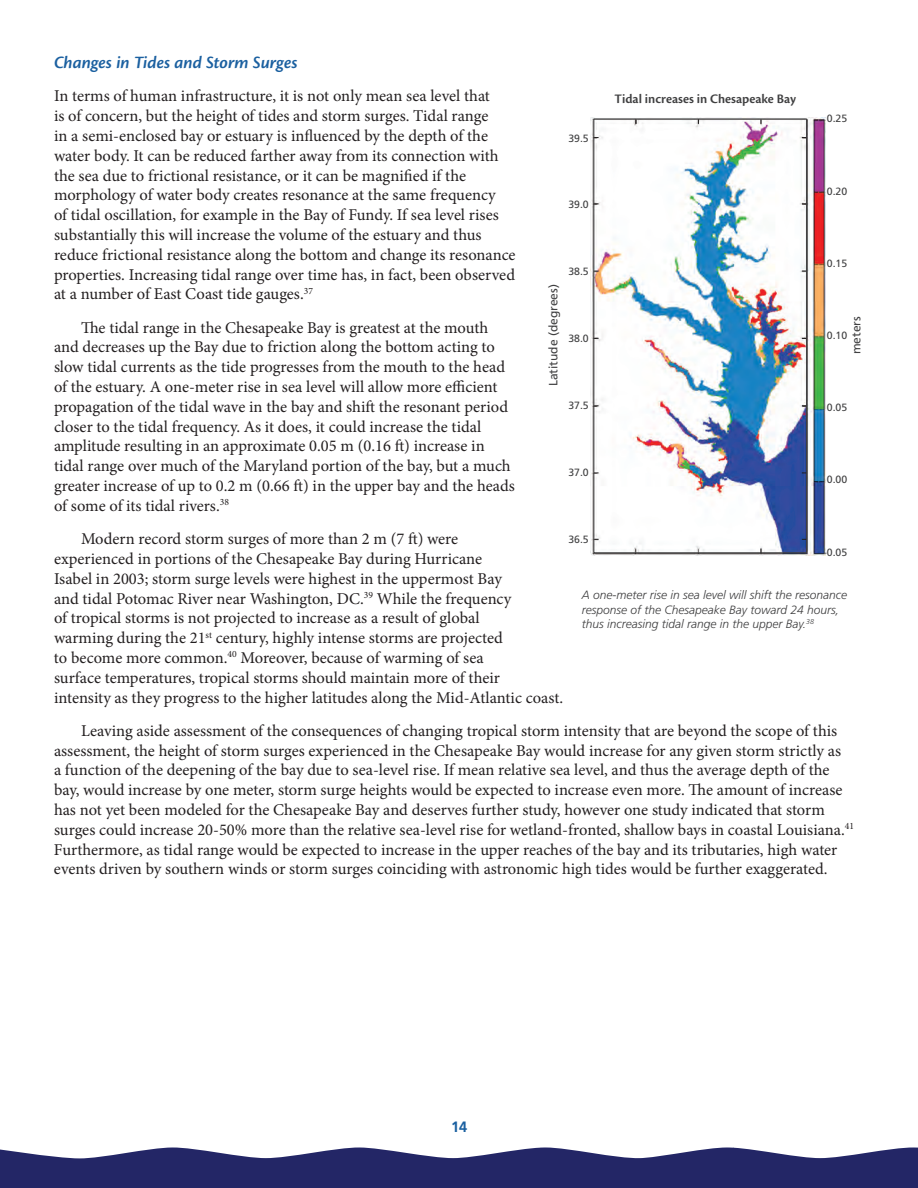
<style>
.page{position:relative;width:918px;height:1188px;background:#fff}
.page>*{position:absolute;margin:0;border:0;box-sizing:border-box;transform-origin:0 0}
.t1{font:italic 600 18px "Cronos Pro";color:#1b60a0}
.t2{font:16.5px/19.8px "Minion Pro";color:#231f20}
.t3{font:700 15px "Frutiger LT Std";color:#1b60a0}
.t4{font:600 13.5px "Cronos Pro";color:#404041}
.t5{font:italic 300 12px/14.4px "Frutiger LT Std";color:#3e3e3f}
.t6{font:12px "Frutiger LT Std";color:#404041}
.t7{font:10.5px "Frutiger LT Std";color:#404041}
</style>
<div class="page">
<svg style="left:0;top:1148px;width:918px;height:40px;background:#3e4179"></svg>
<img style="left:591px;top:117px;width:235px;height:439px">
<div style="left:594px;top:119px;width:213px;height:434px;border:1px solid #404041"></div>
<p class="t1" style="left:54px;top:52px;width:245px">Changes in Tides and Storm Surges</p>
<p class="t2" style="left:54px;top:86px;width:463px">In terms of human infrastructure, it is not only mean sea level that<br>is of concern, but the height of tides and storm surges. Tidal range<br>in a semi-enclosed bay or estuary is influenced by the depth of the water body. It can be reduced farther away from its connection with the sea due to frictional resistance, or it can be magnified if the morphology of water body creates resonance at the same frequency<br>of tidal oscillation, for example in the Bay of Fundy. If sea level rises substantially this will increase the volume of the estuary and thus reduce frictional resistance along the bottom and change its resonance properties. Increasing tidal range over time has, in fact, been observed at a number of East Coast tide gauges.<sup>37</sup></p>
<p class="t2" style="left:54px;top:318px;width:462px;text-indent:27px">The tidal range in the Chesapeake Bay is greatest at the mouth and decreases up the Bay due to friction along the bottom acting to slow tidal currents as the tide progresses from the mouth to the head of the estuary. A one-meter rise in sea level will allow more efficient propagation of the tidal wave in the bay and shift the resonant period closer to the tidal frequency. As it does, it could increase the tidal amplitude resulting in an approximate 0.05 m (0.16 ft) increase in tidal range over much of the Maryland portion of the bay, but a much greater increase of up to 0.2 m (0.66 ft) in the upper bay and the heads of some of its tidal rivers.<sup>38</sup></p>
<p class="t2" style="left:54px;top:529px;width:511px;text-indent:27px">Modern record storm surges of more than 2 m (7 ft) were<br>experienced in portions of the Chesapeake Bay during Hurricane<br>Isabel in 2003; storm surge levels were highest in the uppermost Bay<br>and tidal Potomac River near Washington, DC.<sup>39</sup> While the frequency<br>of tropical storms is not projected to increase as a result of global<br>warming during the 21<sup>st</sup> century, highly intense storms are projected<br>to become more common.<sup>40</sup> Moreover, because of warming of sea<br>surface temperatures, tropical storms should maintain more of their<br>intensity as they progress to the higher latitudes along the Mid-Atlantic coast.</p>
<p class="t2" style="left:54px;top:721px;width:802px;text-indent:27px">Leaving aside assessment of the consequences of changing tropical storm intensity that are beyond the scope of this assessment, the height of storm surges experienced in the Chesapeake Bay would increase for any given storm strictly as<br>a function of the deepening of the bay due to sea-level rise. If mean relative sea level, and thus the average depth of the bay, would increase by one meter, storm surge heights would be expected to increase even more. The amount of increase has not yet been modeled for the Chesapeake Bay and deserves further study, however one study indicated that storm surges could increase 20-50% more than the relative sea-level rise for wetland-fronted, shallow bays in coastal Louisiana.<sup>41<br></sup>Furthermore, as tidal range would be expected to increase in the upper reaches of the bay and its tributaries, high water events driven by southern winds or storm surges coinciding with astronomic high tides would be further exaggerated.</p>
<p class="t4" style="left:615px;top:91px;width:183px">Tidal increases in Chesapeake Bay</p>
<p class="t7" style="left:827px;top:113px;width:22px">0.25</p>
<p class="t7" style="left:568px;top:132px;width:22px">39.5</p>
<p class="t7" style="left:827px;top:185px;width:22px">0.20</p>
<p class="t7" style="left:568px;top:199px;width:22px">39.0</p>
<p class="t7" style="left:827px;top:257px;width:22px">0.15</p>
<p class="t7" style="left:568px;top:266px;width:22px">38.5</p>
<p class="t6" style="left:546px;top:386px;width:104px;rotate:-90deg">Latitude (degrees)</p>
<p class="t6" style="left:849px;top:354px;width:40px;rotate:-90deg">meters</p>
<p class="t7" style="left:827px;top:329px;width:22px">0.10</p>
<p class="t7" style="left:568px;top:332px;width:22px">38.0</p>
<p class="t7" style="left:568px;top:399px;width:22px">37.5</p>
<p class="t7" style="left:827px;top:401px;width:22px">0.05</p>
<p class="t7" style="left:568px;top:466px;width:22px">37.0</p>
<p class="t7" style="left:827px;top:474px;width:22px">0.00</p>
<p class="t7" style="left:568px;top:533px;width:22px">36.5</p>
<p class="t7" style="left:823px;top:546px;width:25px">-0.05</p>
<p class="t5" style="left:582px;top:588px;width:267px">A one-meter rise in sea level will shift the resonance response of the Chesapeake Bay toward 24 hours, thus increasing tidal range in the upper Bay.<sup>38</sup></p>
<p class="t3" style="left:451px;top:1118px;width:18px">14</p>
</div>
